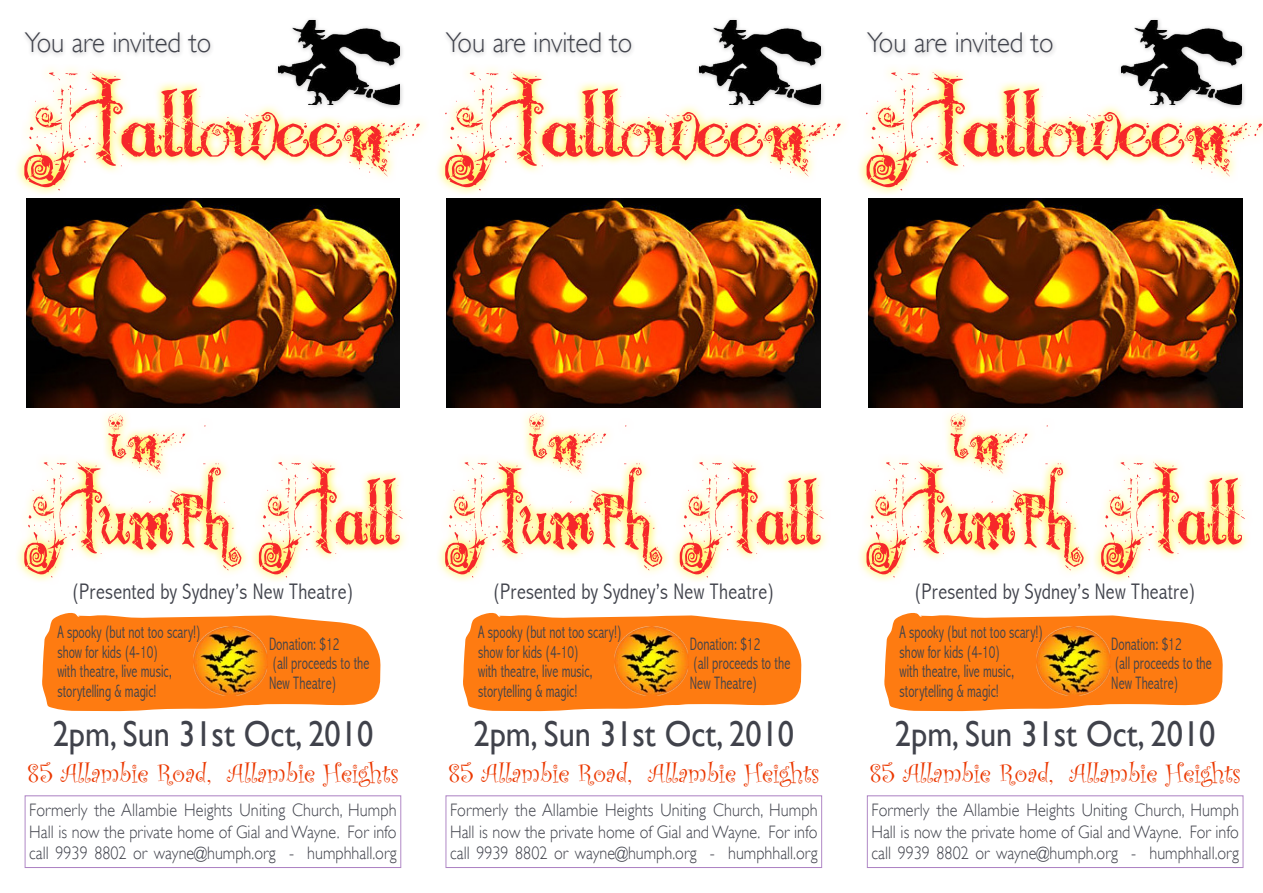
<style>
.page{position:relative;width:1263px;height:893px;background:#fff}
.page>*{position:absolute;margin:0;border:0;box-sizing:border-box;transform-origin:0 0}
.t1{font:135px "Nemo Nightmares";color:#f6282a}
.t2{font:132px "Nemo Nightmares";color:#f6282a;scale:.81 1}
.t3{font:102px "Nemo Nightmares";color:#f6282a}
.t4{font:36px "Gill Sans";color:#40424b;scale:.9 1}
.t5{font:300 28.5px "Gill Sans";color:#40424b;scale:.94 1}
.t6{font:27px "Curlz";color:#eb3800}
.t7{font:300 condensed 22.5px "Abadi";letter-spacing:.01em;color:#40424b;scale:.96 1}
.t8{font:300 18px/21.6px "Gill Sans";color:#40424b;text-align:justify;scale:.9 1}
.t9{font:300 condensed 18px/19.5px "Abadi";color:#40424b;scale:.81 1}
.t10{font:300 condensed 18px/19.5px "Abadi";color:#40424b;scale:.82 1}
</style>
<div class="page">
<div style="left:21px;top:30px;width:193px;height:28px;background:#f8f8f8"></div>
<svg style="left:42px;top:612px;width:339px;height:100px;background:#fe8e34"></svg>
<img style="left:194px;top:626px;width:74px;height:70px">
<div style="left:25px;top:796px;width:376px;height:72px;border:1px solid #ae84c4"></div>
<img style="left:292px;top:20px;width:108px;height:42px">
<svg style="left:17px;top:62px;width:408px;height:132px"></svg>
<img style="left:26px;top:198px;width:374px;height:209px">
<svg style="left:99px;top:404px;width:114px;height:48px"></svg>
<svg style="left:17px;top:452px;width:389px;height:129px"></svg>
<div style="left:442px;top:30px;width:193px;height:28px;background:#f8f8f8"></div>
<svg style="left:463px;top:612px;width:339px;height:100px;background:#fe8e34"></svg>
<img style="left:615px;top:626px;width:74px;height:70px">
<div style="left:446px;top:796px;width:376px;height:72px;border:1px solid #ae84c4"></div>
<div style="left:695px;top:17px;width:130px;height:93px;background:#231f20;opacity:.25"></div>
<img style="left:700px;top:20px;width:120px;height:42px">
<svg style="left:438px;top:62px;width:407px;height:132px"></svg>
<img style="left:447px;top:198px;width:374px;height:209px">
<svg style="left:519px;top:404px;width:115px;height:48px"></svg>
<svg style="left:438px;top:452px;width:389px;height:129px"></svg>
<div style="left:863px;top:30px;width:194px;height:28px;background:#f8f8f8"></div>
<svg style="left:884px;top:612px;width:339px;height:100px;background:#fe8e34"></svg>
<img style="left:1036px;top:626px;width:74px;height:70px">
<div style="left:867px;top:796px;width:376px;height:72px;border:1px solid #ae84c4"></div>
<img style="left:1134px;top:20px;width:108px;height:42px">
<svg style="left:859px;top:62px;width:404px;height:132px"></svg>
<img style="left:868px;top:198px;width:374px;height:209px">
<svg style="left:941px;top:404px;width:114px;height:48px"></svg>
<svg style="left:859px;top:452px;width:389px;height:129px"></svg>
<p class="t5" style="left:25px;top:26px;width:200px">You are invited to</p>
<p class="t5" style="left:446px;top:26px;width:200px">You are invited to</p>
<p class="t5" style="left:867px;top:26px;width:200px">You are invited to</p>
<p class="t1" style="left:24px;top:58px;width:359px">Halloween</p>
<p class="t1" style="left:445px;top:58px;width:359px">Halloween</p>
<p class="t1" style="left:866px;top:58px;width:359px">Halloween</p>
<p class="t3" style="left:108px;top:384px;width:49px">in</p>
<p class="t3" style="left:529px;top:384px;width:49px">in</p>
<p class="t3" style="left:951px;top:384px;width:49px">in</p>
<p class="t2" style="left:24px;top:448px;width:1503px">Humph Hall Humph Hall Humph Hall</p>
<p class="t7" style="left:72px;top:578px;width:294px">(Presented by Sydney’s New Theatre)</p>
<p class="t7" style="left:493px;top:578px;width:294px">(Presented by Sydney’s New Theatre)</p>
<p class="t7" style="left:914px;top:578px;width:294px">(Presented by Sydney’s New Theatre)</p>
<p class="t9" style="left:57px;top:623px;width:179px">A spooky (but not too scary!) show for kids (4-10)<br>with theatre, live music, storytelling &amp; magic!</p>
<p class="t10" style="left:269px;top:634px;width:124px">Donation: $12<br>(all proceeds to the<br>New Theatre)</p>
<p class="t4" style="left:53px;top:713px;width:358px">2pm, Sun 31st Oct, 2010</p>
<p class="t6" style="left:27px;top:754px;width:373px">85 Allambie Road, Allambie Heights</p>
<p class="t8" style="left:29px;top:799px;width:410px">Formerly the Allambie Heights Uniting Church, Humph Hall is now the private home of Gial and Wayne. For info call 9939 8802 or wayne@humph.org - humphhall.org</p>
<p class="t9" style="left:478px;top:623px;width:179px">A spooky (but not too scary!) show for kids (4-10)<br>with theatre, live music, storytelling &amp; magic!</p>
<p class="t10" style="left:690px;top:634px;width:124px">Donation: $12<br>(all proceeds to the<br>New Theatre)</p>
<p class="t4" style="left:474px;top:713px;width:358px">2pm, Sun 31st Oct, 2010</p>
<p class="t6" style="left:448px;top:754px;width:373px">85 Allambie Road, Allambie Heights</p>
<p class="t8" style="left:450px;top:799px;width:410px">Formerly the Allambie Heights Uniting Church, Humph Hall is now the private home of Gial and Wayne. For info call 9939 8802 or wayne@humph.org - humphhall.org</p>
<p class="t9" style="left:900px;top:623px;width:179px">A spooky (but not too scary!) show for kids (4-10)<br>with theatre, live music, storytelling &amp; magic!</p>
<p class="t10" style="left:1111px;top:634px;width:124px">Donation: $12<br>(all proceeds to the<br>New Theatre)</p>
<p class="t4" style="left:895px;top:713px;width:358px">2pm, Sun 31st Oct, 2010</p>
<p class="t6" style="left:869px;top:754px;width:373px">85 Allambie Road, Allambie Heights</p>
<p class="t8" style="left:871px;top:799px;width:410px">Formerly the Allambie Heights Uniting Church, Humph Hall is now the private home of Gial and Wayne. For info call 9939 8802 or wayne@humph.org - humphhall.org</p>
</div>
